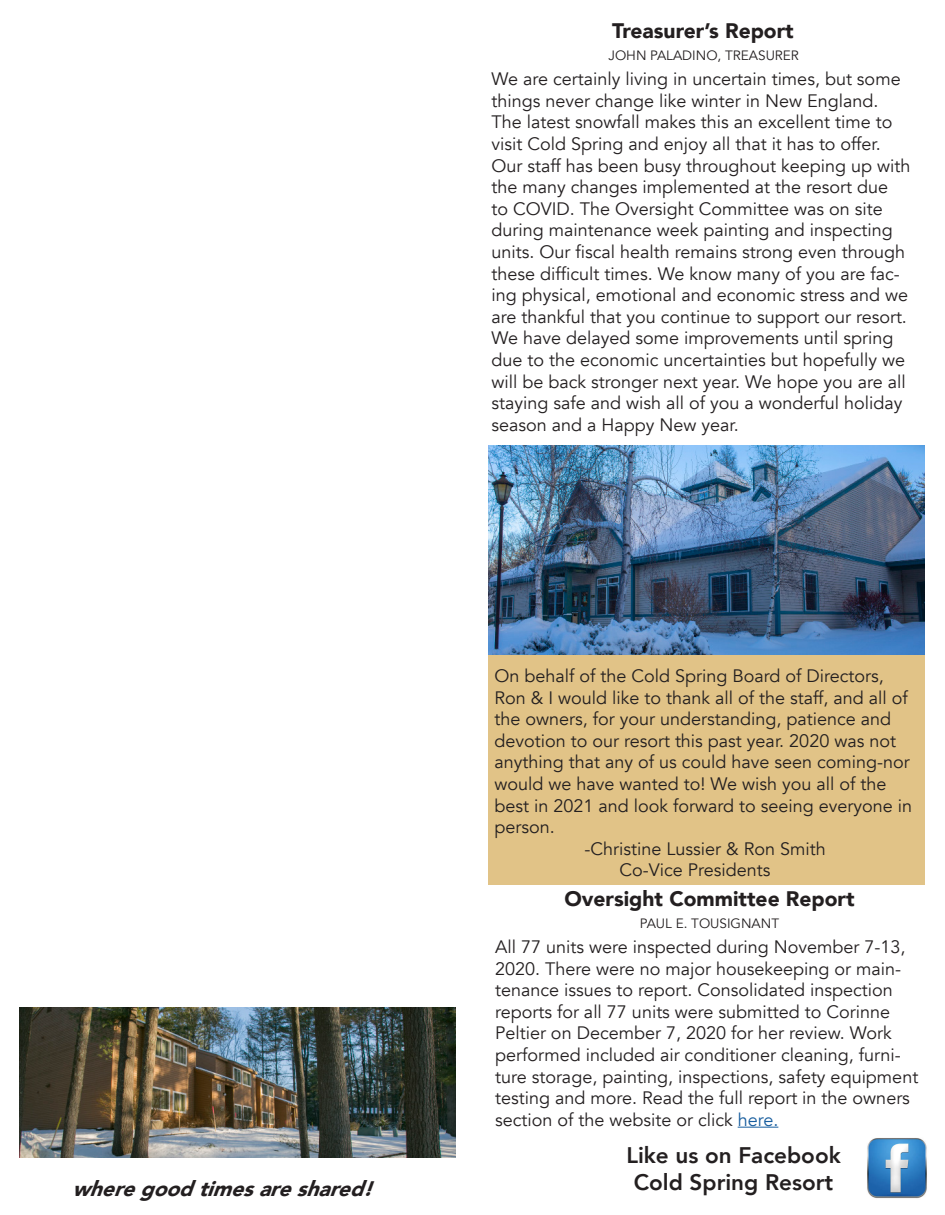
<style>
.page{position:relative;width:945px;height:1215px;background:#fff}
.page>*{position:absolute;margin:0;border:0;box-sizing:border-box;transform-origin:0 0}
.t1{font:800 22.5px "Avenir";color:#231f20}
.t2{font:900 21px "Avenir";color:#231f20}
.t3{font:italic 900 21px "Avenir";color:#231f20}
.t4{font:18px/21.6px "Avenir";color:#231f20}
.t5{font:13.5px "Avenir";color:#231f20}
.s1{color:#175d9e}
</style>
<div class="page">
<img style="left:867px;top:1138px;width:60px;height:61px">
<div style="left:488px;top:446px;width:436px;height:439px;background:#e1c387"></div>
<img style="left:489px;top:446px;width:436px;height:209px">
<hr style="left:738px;top:1127px;width:40px;height:1px;background:#175d9e">
<img style="left:19px;top:1007px;width:436px;height:151px">
<p class="t2" style="left:612px;top:12px;width:183px">Treasurer’s Report</p>
<p class="t5" style="left:609px;top:47px;width:192px">JOHN PALADINO, TREASURER</p>
<p class="t4" style="left:491px;top:68px;width:421px">We are certainly living in uncertain times, but some things never change like winter in New England.<br>The latest snowfall makes this an excellent time to visit Cold Spring and enjoy all that it has to offer.<br>Our staff has been busy throughout keeping up with the many changes implemented at the resort due<br>to COVID. The Oversight Committee was on site during maintenance week painting and inspecting units. Our fiscal health remains strong even through these difficult times. We know many of you are fac&shy;ing physical, emotional and economic stress and we are thankful that you continue to support our resort.<br>We have delayed some improvements until spring due to the economic uncertainties but hopefully we will be back stronger next year. We hope you are all staying safe and wish all of you a wonderful holiday season and a Happy New year.</p>
<p class="t4" style="left:494px;top:665px;width:419px">On behalf of the Cold Spring Board of Directors, Ron &amp; I would like to thank all of the staff, and all of the owners, for your understanding, patience and devotion to our resort this past year. 2020 was not anything that any of us could have seen coming-nor would we have wanted to! We wish you all of the best in 2021 and look forward to seeing everyone in person.</p>
<p class="t4" style="left:584px;top:838px;width:243px">-Christine Lussier &amp; Ron Smith</p>
<p class="t4" style="left:620px;top:860px;width:153px">Co-Vice Presidents</p>
<p class="t2" style="left:564px;top:880px;width:292px">Oversight Committee Report</p>
<p class="t5" style="left:640px;top:915px;width:141px">PAUL E. TOUSIGNANT</p>
<p class="t4" style="left:495px;top:936px;width:425px">All 77 units were inspected during November 7-13, 2020. There were no major housekeeping or main&shy;tenance issues to report. Consolidated inspection reports for all 77 units were submitted to Corinne Peltier on December 7, 2020 for her review. Work performed included air conditioner cleaning, furni&shy;ture storage, painting, inspections, safety equipment testing and more. Read the full report in the owners section of the website or click <span class="s1">here.</span></p>
<p class="t1" style="left:626px;top:1137px;width:216px">Like us on Facebook</p>
<p class="t3" style="left:72px;top:1170px;width:314px">wheregoodtimesareshared!</p>
<p class="t1" style="left:634px;top:1164px;width:201px">Cold Spring Resort</p>
</div>
